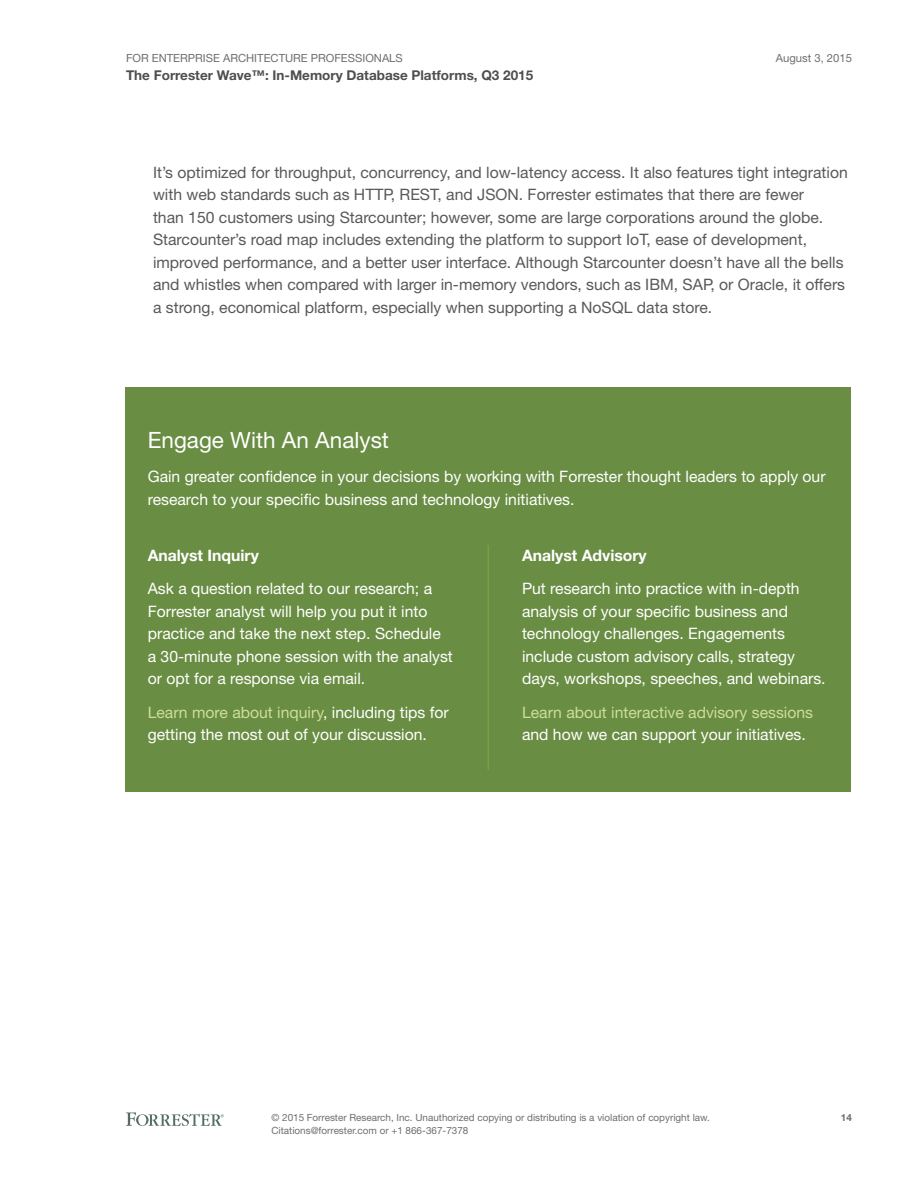
<style>
.page{position:relative;width:918px;height:1188px;background:#fff}
.page>*{position:absolute;margin:0;border:0;box-sizing:border-box;transform-origin:0 0}
.t1{font:22.5px "Helvetica Neue LT Std";color:#fff}
.t2{font:15.75px/22.5px "Helvetica Neue LT Std";color:#fff}
.t3{font:15.75px/22.5px "Helvetica Neue LT Std";color:#59595b}
.t4{font:15.75px "Helvetica Neue LT Std";color:#cddf96}
.t5{font:700 15.75px "Helvetica Neue LT Std";color:#fff}
.t6{font:700 13.5px "Helvetica Neue LT Std";color:#4e4e50}
.t7{font:11.25px "Helvetica Neue LT Std";color:#6d6e70}
.t8{font:9.9px/12.8px "Helvetica Neue LT Std";color:#6d6e70}
.t9{font:700 9.9px "Helvetica Neue LT Std";color:#6d6e70}
.s1{color:#cddf96}
</style>
<div class="page">
<svg style="left:126px;top:1112px;width:98px;height:14px"></svg>
<div style="left:125px;top:387px;width:726px;height:405px;background:#698d43"></div>
<hr style="left:488px;top:545px;width:1px;height:225px;background:#73a145">
<p class="t7" style="left:126px;top:51px;width:278px">For Enterprise Architecture Professionals</p>
<p class="t6" style="left:126px;top:67px;width:409px">The Forrester Wave™: In-Memory Database Platforms, Q3 2015</p>
<p class="t7" style="left:776px;top:51px;width:78px">August 3, 2015</p>
<p class="t3" style="left:153px;top:161px;width:696px">It’s optimized for throughput, concurrency, and low-latency access. It also features tight integration with web standards such as HTTP</p>
<p class="t3" style="left:153px;top:183px;width:694px;text-indent:238px">, REST, and JSO N. Forrester estimates that there are fewer<br>than 150 customers using Starcounter; however, some are large corporations around the globe.<br>Starcounter’s road map includes extending the platform to support I oT, ease of development, improved performance, and a better user interface. Although Starcounter doesn’t have all the bells and whistles when compared with larger in-memory vendors, such as I BM, SAP, or Oracle, it offers a strong, economical platform, especially when supporting a NoSQL data store.</p>
<h1 class="t1" style="left:148px;top:427px;width:243px">Engage With An Analyst</h1>
<p class="t2" style="left:148px;top:465px;width:679px">Gain greater confidence in your decisions by working with Forrester thought leaders to apply our research to your specific business and technology initiatives.</p>
<p class="t5" style="left:148px;top:545px;width:113px">Analyst Inquiry</p>
<p class="t2" style="left:148px;top:577px;width:307px">Ask a question related to our research; a Forrester analyst will help you put it into practice and take the next step. Schedule a 30-minute phone session with the analyst or opt for a response via email.</p>
<p class="t2" style="left:148px;top:701px;width:303px"><span class="s1">Learn more about inquiry</span>, including tips for getting the most out of your discussion.</p>
<p class="t5" style="left:522px;top:545px;width:126px">Analyst Advisory</p>
<p class="t2" style="left:522px;top:577px;width:305px">Put research into practice with in-depth analysis of your specific business and technology challenges. Engagements include custom advisory calls, strategy days, workshops, speeches, and webinars.</p>
<p class="t4" style="left:522px;top:703px;width:293px">Learn about interactive advisory sessions</p>
<p class="t2" style="left:522px;top:723px;width:285px">and how we can support your initiatives.</p>
<p class="t8" style="left:272px;top:1111px;width:440px">© 2015 Forrester Research, I nc. Unauthorized copying or distributing is a violation of copyright law.<br>Citations@forrester.com or +1 866-367-7378</p>
<p class="t9" style="left:841px;top:1112px;width:13px">14</p>
</div>
